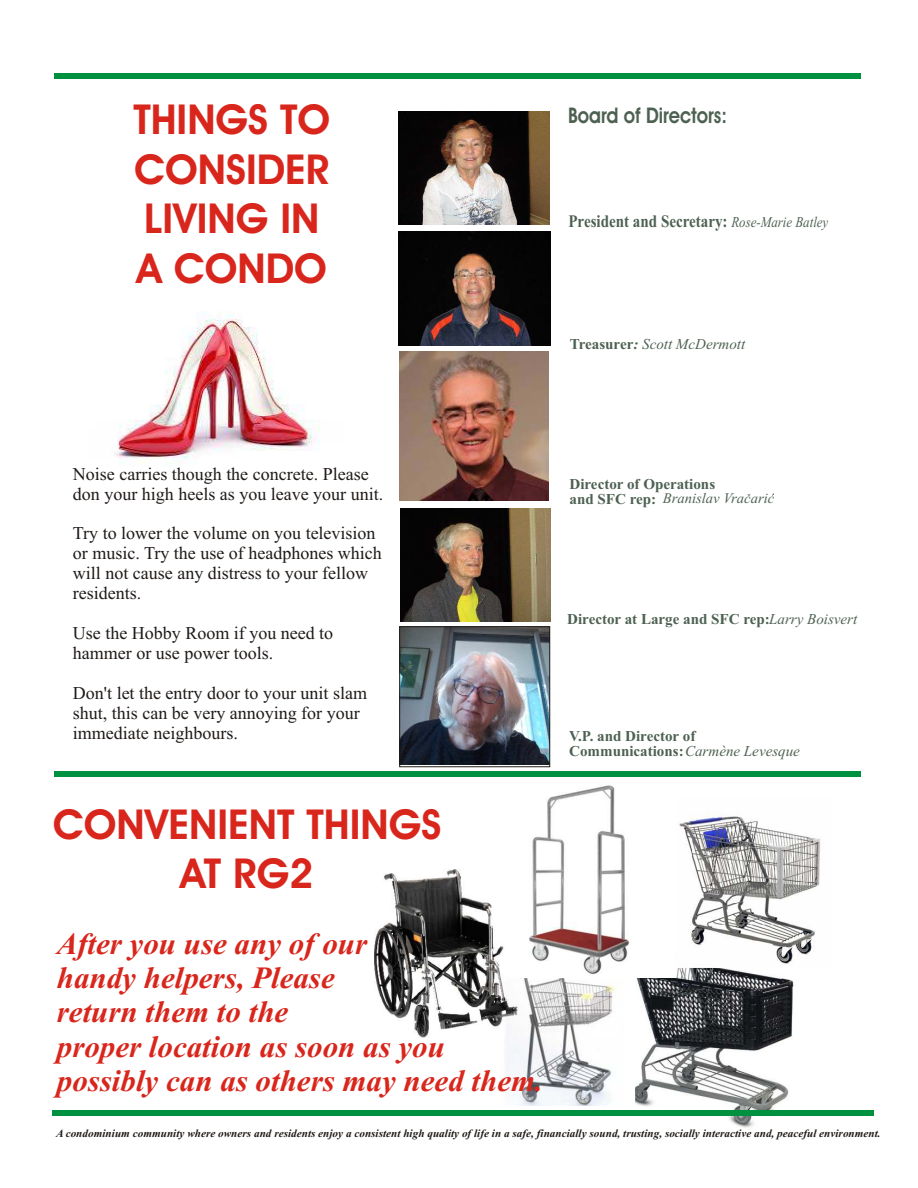
<style>
.page{position:relative;width:918px;height:1188px;background:#fff}
.page>*{position:absolute;margin:0;border:0;box-sizing:border-box;transform-origin:0 0}
.t1{font:700 41.55px/49.5px "Avant Garde Bk BT";color:#d9261c;text-align:center}
.t2{font:italic 700 31.05px/34.3px "Times New Roman";color:#d9261c}
.t3{font:700 21.6px "Avant Garde Bk BT";color:#4d6152;scale:.86 1}
.t4{font:18px/20px "Times New Roman";color:#1f1a17}
.t5{font:700 17.55px "Times New Roman";color:#4d6152;scale:.86 1}
.t6{font:700 15px/15px "Times New Roman";color:#4d6152}
.t7{font:italic 15px "Times New Roman";color:#4d6152}
.t8{font:italic 14.7px "Times New Roman";color:#4d6152}
.t9{font:italic 700 11.25px "Times New Roman";color:#1f1a17}
.s1{font-weight:400;font-style:italic;font-size:15px}
.s2{font-weight:700;font-style:normal}
.s3{font-weight:700}
.s4{font-weight:700;font-style:normal;font-size:15px}
.s5{font-weight:400;font-style:italic}
</style>
<div class="page">
<img style="left:635px;top:967px;width:159px;height:160px">
<div style="left:54px;top:73px;width:806px;height:6px;background:#009140"></div>
<div style="left:52px;top:1110px;width:821px;height:6px;background:#009140"></div>
<img style="left:506px;top:978px;width:114px;height:128px">
<img style="left:679px;top:813px;width:142px;height:151px">
<img style="left:529px;top:785px;width:147px;height:193px">
<img style="left:375px;top:869px;width:144px;height:168px">
<img style="left:115px;top:312px;width:205px;height:151px">
<div style="left:54px;top:771px;width:806px;height:6px;background:#009140"></div>
<img style="left:400px;top:351px;width:149px;height:149px">
<img style="left:400px;top:509px;width:151px;height:113px">
<img style="left:398px;top:111px;width:152px;height:114px">
<img style="left:398px;top:232px;width:152px;height:114px">
<img style="left:402px;top:629px;width:146px;height:136px">
<div style="left:400px;top:627px;width:150px;height:140px;border:1px solid #1f1a17"></div>
<h1 class="t1" style="left:133px;top:99px;width:198px;text-align:left">THINGS TO<br>CONSIDER<br>LIVING IN<br>A CONDO</h1>
<p class="t3" style="left:568px;top:107px;width:186px">Board of Directors:</p>
<p class="t5" style="left:568px;top:215px;width:304px">President and Secretary: <span class="s1">Rose-Marie Batley</span></p>
<p class="t7" style="left:570px;top:338px;width:177px"><span class="s2">Treasurer</span><span class="s3">:</span> Scott McDermott</p>
<p class="t4" style="left:73px;top:465px;width:312px">Noise carries though the concrete. Please don your high heels as you leave your unit.</p>
<p class="t4" style="left:73px;top:525px;width:310px">Try to lower the volume on you television or music. Try the use of headphones which will not cause any distress to your fellow residents.</p>
<p class="t4" style="left:73px;top:625px;width:262px">Use the Hobby Room if you need to hammer or use power tools.</p>
<p class="t4" style="left:73px;top:685px;width:296px">Don't let the entry door to your unit slam shut, this can be very annoying for your immediate neighbours.</p>
<h1 class="t1" style="left:53px;top:803px;width:390px">CONVENIENT THINGS<br>AT RG2</h1>
<h2 class="t2" style="left:57px;top:929px;width:488px">After you use any of our<br>handy helpers, Please<br>return them to the<br>proper location as soon as you possibly can as others may need them.</h2>
<p class="t6" style="left:570px;top:478px;width:147px">Director of Operations</p>
<p class="t8" style="left:570px;top:493px;width:206px"><span class="s4">and SFC rep:</span> Branislav Vracaric</p>
<p class="t6" style="left:567px;top:613px;width:292px">Director at Large and SFC rep:<span class="s5">Larry Boisvert</span></p>
<p class="t6" style="left:569px;top:730px;width:232px">V.P. and Director of<br>Communications:<span class="s5">Carmène Levesque</span></p>
<p class="t9" style="left:56px;top:1130px;width:826px">A condominium community where owners and residents enjoy a consistent high quality of life in a safe, financially sound, trusting, socially interactive and, peaceful environment.</p>
</div>
